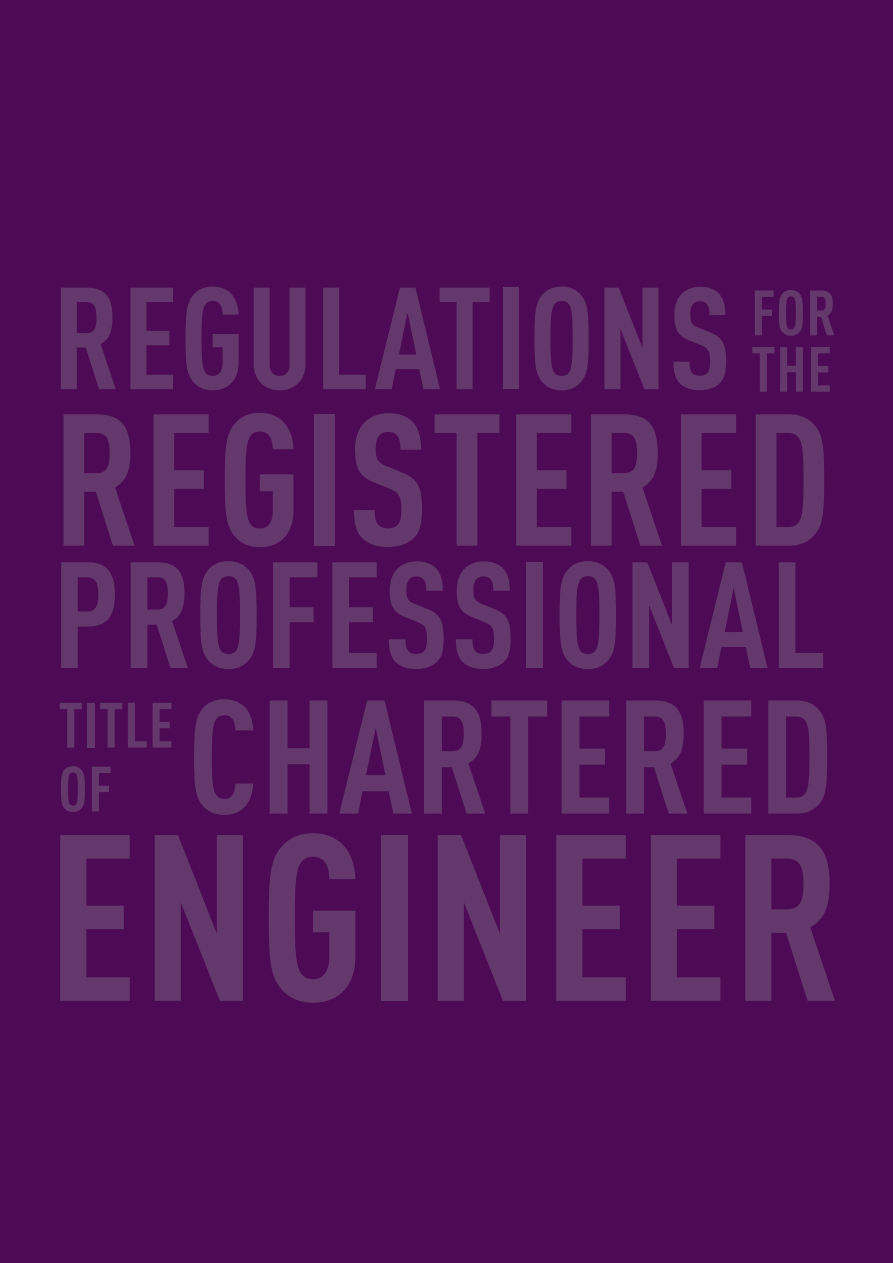
<style>
.page{position:relative;width:893px;height:1263px;background:#4e0b55}
.page>*{position:absolute;margin:0;border:0;box-sizing:border-box;transform-origin:0 0}
.t1{font:700 condensed 232.8px "DINOT";letter-spacing:.01em;color:#65386d}
.t2{font:700 condensed 184.5px "DINOT";letter-spacing:.01em;color:#65386d}
.t3{font:700 condensed 158.85px "DINOT";letter-spacing:.01em;color:#65386d}
.t4{font:700 condensed 148.35px "DINOT";letter-spacing:.01em;color:#65386d}
.t5{font:700 condensed 142.5px "DINOT";letter-spacing:.01em;color:#65386d}
.t6{font:700 condensed 62.85px/56.4px "DINOT";letter-spacing:.01em;color:#65386d}
</style>
<div class="page">
<h3 class="t5" style="left:52px;top:287px;width:681px">REGULATIONS</h3>
<p class="t6" style="left:751px;top:290px;width:87px">FOR<br>THE</p>
<h2 class="t2" style="left:52px;top:413px;width:781px">REGISTERED</h2>
<h3 class="t4" style="left:52px;top:561px;width:776px">PROFESSIONAL</h3>
<p class="t6" style="left:58px;top:698px;width:117px;line-height:63.9px">TITLE<br>OF</p>
<h3 class="t3" style="left:188px;top:699px;width:648px">CHARTERED</h3>
<h1 class="t1" style="left:46px;top:834px;width:798px">ENGINEER</h1>
</div>
